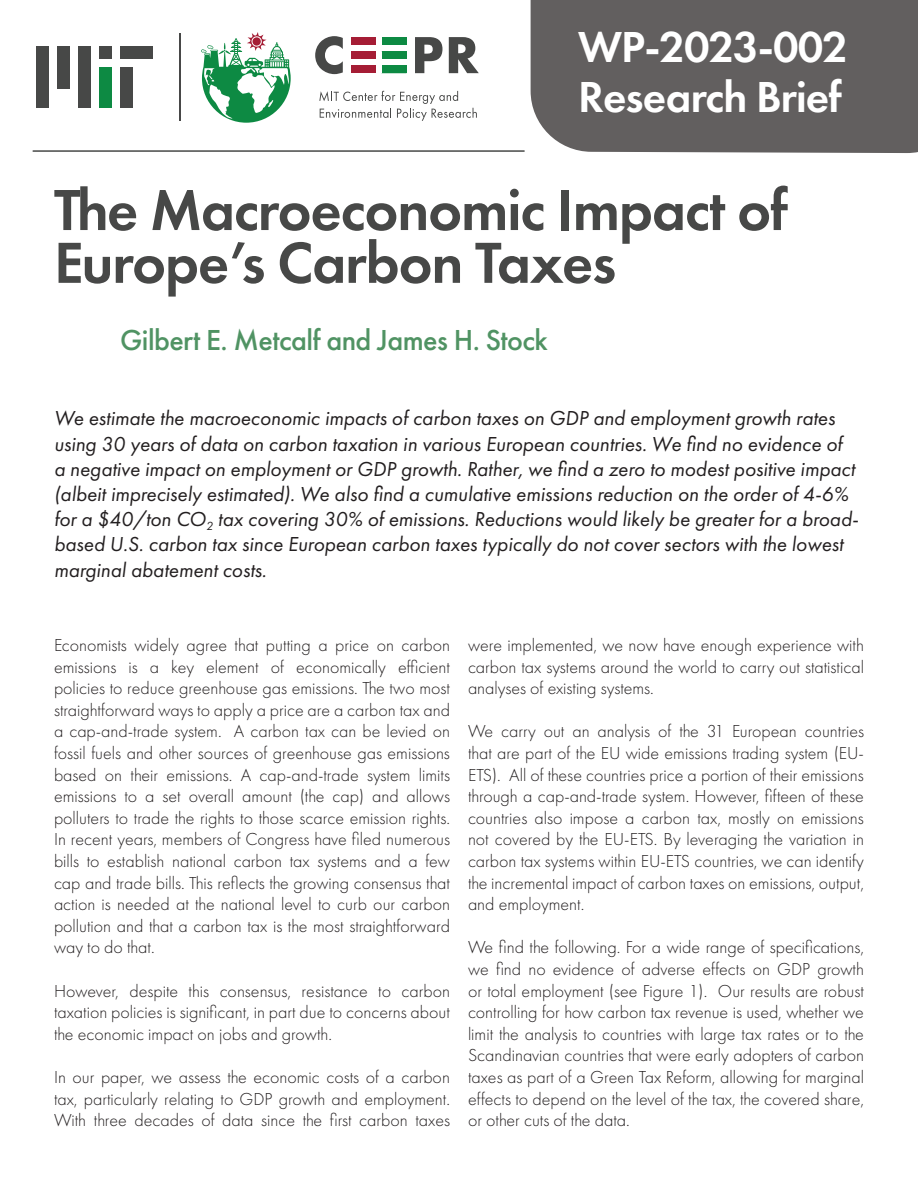
<style>
.page{position:relative;width:918px;height:1188px;background:#fff}
.page>*{position:absolute;margin:0;border:0;box-sizing:border-box;transform-origin:0 0}
.t1{font:600 60px/52.8px "Futura PT";letter-spacing:-.02em;color:#474847}
.t2{font:600 45px/49.5px "Futura PT";letter-spacing:-.02em;color:#fff}
._5_-_Footnote{font:500 30px "Futura PT";letter-spacing:-.02em;color:#509363}
.t3{font:italic 21px/25.2px "Futura PT";color:#231f20}
.t4{font:300 18px/21.6px "Futura PT";color:#231f20;text-align:justify}
</style>
<div class="page">
<div style="left:531px;top:0;width:387px;height:153px;background:#625f5f"></div>
<hr style="left:33px;top:150px;width:491px;height:2px;background:#474847">
<hr style="left:179px;top:33px;width:2px;height:88px;background:#474847">
<div style="left:382px;top:37px;width:25px;height:7px;background:#0d8a43"></div>
<div style="left:382px;top:51px;width:25px;height:8px;background:#0d8a43"></div>
<div style="left:382px;top:66px;width:25px;height:7px;background:#0d8a43"></div>
<div style="left:351px;top:37px;width:25px;height:7px;background:#a51d35"></div>
<div style="left:351px;top:51px;width:25px;height:8px;background:#a51d35"></div>
<div style="left:351px;top:66px;width:25px;height:7px;background:#a51d35"></div>
<svg style="left:315px;top:36px;width:28px;height:38px"></svg>
<svg style="left:415px;top:37px;width:27px;height:36px"></svg>
<svg style="left:449px;top:37px;width:30px;height:36px"></svg>
<svg style="left:319px;top:91px;width:158px;height:30px"></svg>
<svg style="left:201px;top:32px;width:90px;height:91px"></svg>
<div style="left:120px;top:46px;width:33px;height:13px;background:#474847"></div>
<div style="left:57px;top:46px;width:13px;height:43px;background:#474847"></div>
<div style="left:78px;top:46px;width:13px;height:62px;background:#474847"></div>
<div style="left:36px;top:46px;width:13px;height:62px;background:#474847"></div>
<div style="left:120px;top:68px;width:13px;height:40px;background:#474847"></div>
<div style="left:99px;top:46px;width:13px;height:13px;background:#474847"></div>
<div style="left:99px;top:68px;width:13px;height:40px;background:#0d8a43"></div>
<p class="t2" style="left:578px;top:22px;width:271px">WP-2023-002<br>Research Brief</p>
<p class="t1" style="left:54px;top:183px;width:735px">The Macroeconomic Impact of<br>Europe’s Carbon Taxes</p>
<p class="_5_-_Footnote" style="left:120px;top:322px;width:429px">Gilbert E. Metcalf and James H. Stock</p>
<p class="t3" style="left:54px;top:406px;width:806px">We estimate the macroeconomic impacts of carbon taxes on GDP and employment growth rates using 30 years of data on carbon taxation in various European countries. We find no evidence of a negative impact on employment or GDP growth. Rather, we find a zero to modest positive impact (albeit imprecisely estimated). We also find a cumulative emissions reduction on the order of 4-6% for a $40/ton CO<sub>2</sub> tax covering 30% of emissions. Reductions would likely be greater for a broad&shy;based U.S. carbon tax since European carbon taxes typically do not cover sectors with the lowest marginal abatement costs.</p>
<p class="t4" style="left:54px;top:634px;width:398px">Economists widely agree that putting a price on carbon emissions is a key element of economically efficient policies to reduce greenhouse gas emissions. The two most straightforward ways to apply a price are a carbon tax and a cap-and-trade system. A carbon tax can be levied on fossil fuels and other sources of greenhouse gas emissions based on their emissions. A cap-and-trade system limits emissions to a set overall amount (the cap) and allows polluters to trade the rights to those scarce emission rights.<br>In recent years, members of Congress have filed numerous bills to establish national carbon tax systems and a few cap and trade bills. This reflects the growing consensus that action is needed at the national level to curb our carbon pollution and that a carbon tax is the most straightforward way to do that.</p>
<p class="t4" style="left:54px;top:980px;width:398px">However, despite this consensus, resistance to carbon taxation policies is significant, in part due to concerns about the economic impact on jobs and growth.</p>
<p class="t4" style="left:54px;top:1066px;width:398px">In our paper, we assess the economic costs of a carbon tax, particularly relating to GDP growth and employment.<br>With three decades of data since the first carbon taxes</p>
<p class="t4" style="left:468px;top:634px;width:398px">were implemented, we now have enough experience with carbon tax systems around the world to carry out statistical analyses of existing systems.</p>
<p class="t4" style="left:468px;top:721px;width:398px">We carry out an analysis of the 31 European countries that are part of the EU wide emissions trading system (EU-ETS). All of these countries price a portion of their emissions through a cap-and-trade system. However, fifteen of these countries also impose a carbon tax, mostly on emissions not covered by the EU-ETS. By leveraging the variation in carbon tax systems within EU-ETS countries, we can identify the incremental impact of carbon taxes on emissions, output, and employment.</p>
<p class="t4" style="left:468px;top:937px;width:398px">We find the following. For a wide range of specifications, we find no evidence of adverse effects on GDP growth or total employment (see Figure 1). Our results are robust controlling for how carbon tax revenue is used, whether we limit the analysis to countries with large tax rates or to the Scandinavian countries that were early adopters of carbon taxes as part of a Green Tax Reform, allowing for marginal effects to depend on the level of the tax, the covered share, or other cuts of the data.</p>
</div>
